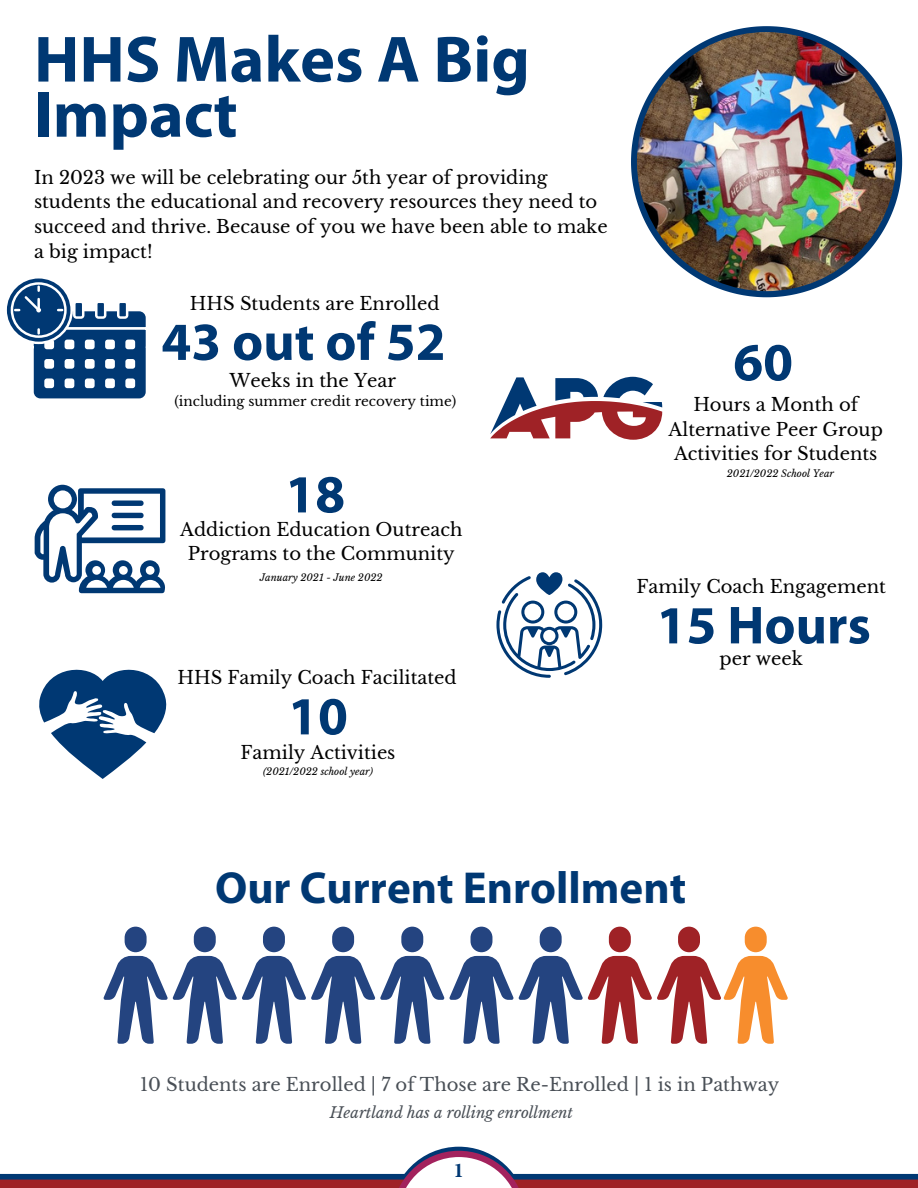
<style>
.page{position:relative;width:918px;height:1188px;background:#fff}
.page>*{position:absolute;margin:0;border:0;box-sizing:border-box;transform-origin:0 0}
.t1{font:700 66px/55.2px "Myriad Pro";color:#003873}
.t2{font:700 54px "Myriad Pro";color:#003873}
.t3{font:700 45px "Myriad Pro";color:#003873}
.t4{font:700 21px "Minion Pro";color:#003873}
.t5{font:18px/24.8px "Libre Baskerville";color:#000;text-align:center}
.t6{font:18px "Libre Baskerville";color:#494f56}
.t7{font:italic 15px "Libre Baskerville";color:#494f56}
.t8{font:13.5px "Libre Baskerville";color:#000}
.t9{font:italic 9.75px "Libre Baskerville";color:#000}
</style>
<div class="page">
<div style="left:0;top:1177px;width:918px;height:11px;background:#9f2226"></div>
<div style="left:0;top:1174px;width:918px;height:6px;background:#003873"></div>
<svg style="left:391px;top:1147px;width:136px;height:41px"></svg>
<svg style="left:631px;top:26px;width:271px;height:271px"></svg>
<img style="left:637px;top:32px;width:259px;height:259px;border-radius:50%">
<svg style="left:6px;top:278px;width:140px;height:121px"></svg>
<svg style="left:35px;top:485px;width:131px;height:108px"></svg>
<div style="left:112px;top:501px;width:32px;height:5px;background:#003873;border-radius:3px"></div>
<div style="left:112px;top:513px;width:32px;height:5px;background:#003873;border-radius:3px"></div>
<div style="left:112px;top:525px;width:32px;height:5px;background:#003873;border-radius:3px"></div>
<svg style="left:496px;top:572px;width:106px;height:106px"></svg>
<svg style="left:490px;top:377px;width:172px;height:63px"></svg>
<svg style="left:39px;top:669px;width:128px;height:110px"></svg>
<svg style="left:104px;top:927px;width:340px;height:117px"></svg>
<svg style="left:588px;top:927px;width:200px;height:117px"></svg>
<h1 class="t1" style="left:34px;top:37px;width:497px">HHS Makes A Big<br>Impact</h1>
<p class="t5" style="left:34px;top:165px;width:575px;text-align:left">In 2023 we will be celebrating our 5th year of providing students the educational and recovery resources they need to succeed and thrive. Because of you we have been able to make a big impact!</p>
<p class="t5" style="left:190px;top:291px;width:251px">HHS Students are Enrolled</p>
<h2 class="t2" style="left:161px;top:319px;width:286px">43 out of 52</h2>
<p class="t5" style="left:229px;top:368px;width:168px">Weeks in the Year</p>
<p class="t8" style="left:174px;top:393px;width:283px">(including summer credit recovery time)</p>
<h2 class="t2" style="left:285px;top:472px;width:61px">18</h2>
<p class="t5" style="left:180px;top:517px;width:284px">Addiction Education Outreach<br>Programs to the Community</p>
<p class="t9" style="left:260px;top:572px;width:124px">January 2021 - June 2022</p>
<p class="t5" style="left:177px;top:665px;width:281px">HHS Family Coach Facilitated</p>
<h2 class="t2" style="left:288px;top:694px;width:61px">10</h2>
<p class="t5" style="left:241px;top:740px;width:156px">Family Activities</p>
<p class="t9" style="left:263px;top:765px;width:112px">(2021/2022 school year)</p>
<h2 class="t2" style="left:733px;top:340px;width:61px">60</h2>
<p class="t5" style="left:669px;top:392px;width:216px">Hours a Month of<br>Alternative Peer Group<br>Activities for Students</p>
<p class="t9" style="left:727px;top:467px;width:109px">2021/2022 School Year</p>
<p class="t5" style="left:636px;top:574px;width:251px">Family Coach Engagement</p>
<h2 class="t2" style="left:657px;top:603px;width:216px">15 Hours</h2>
<p class="t5" style="left:719px;top:646px;width:85px">per week</p>
<h3 class="t3" style="left:215px;top:869px;width:473px">Our Current Enrollment</h3>
<p class="t6" style="left:140px;top:1073px;width:641px">10 Students are Enrolled | 7 of Those are Re-Enrolled | 1 is in Pathway</p>
<p class="t7" style="left:330px;top:1103px;width:245px">Heartland has a rolling enrollment</p>
<p class="t4" style="left:454px;top:1161px;width:12px">1</p>
</div>
